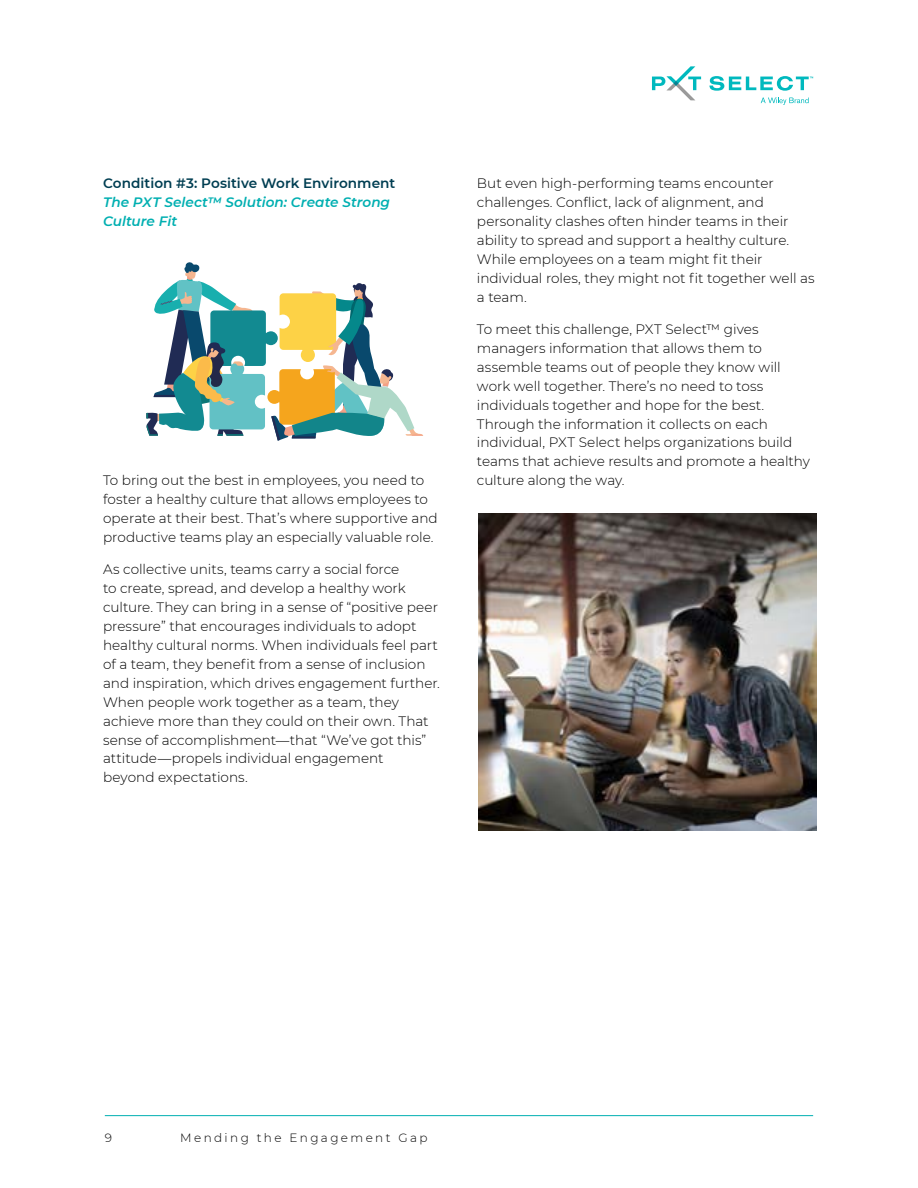
<style>
.page{position:relative;width:918px;height:1188px;background:#fff}
.page>*{position:absolute;margin:0;border:0;box-sizing:border-box;transform-origin:0 0}
.t1{font:300 13.65px/18.9px "Montserrat";color:#000}
.t2{font:italic 600 13.65px/18.9px "Montserrat";color:#00afb1}
.t3{font:600 13.65px "Montserrat";letter-spacing:.005em;color:#003e52}
.t4{font:300 12px "Montserrat";letter-spacing:.2em;color:#000}
</style>
<div class="page">
<hr style="left:105px;top:1115px;width:708px;height:1px;background:#00afb1">
<svg style="left:709px;top:76px;width:104px;height:15px"></svg>
<svg style="left:652px;top:66px;width:49px;height:34px"></svg>
<svg style="left:761px;top:98px;width:48px;height:7px"></svg>
<svg style="left:146px;top:262px;width:277px;height:179px"></svg>
<img style="left:478px;top:513px;width:338px;height:317px">
<p class="t3" style="left:103px;top:174px;width:294px">Condition #3: Positive Work Environment</p>
<p class="t2" style="left:103px;top:192px;width:288px">The PXT Select™ Solution: Create Strong<br>Culture Fit</p>
<p class="t1" style="left:103px;top:471px;width:336px">To bring out the best in employees, you need to foster a healthy culture that allows employees to operate at their best. That’s where supportive and productive teams play an especially valuable role.</p>
<p class="t1" style="left:103px;top:560px;width:338px">As collective units, teams carry a social force<br>to create, spread, and develop a healthy work culture. They can bring in a sense of “positive peer pressure” that encourages individuals to adopt healthy cultural norms. When individuals feel part of a team, they benefit from a sense of inclusion and inspiration, which drives engagement further.<br>When people work together as a team, they achieve more than they could on their own. That sense of accomplishment—that “We’ve got this” attitude—propels individual engagement<br>beyond expectations.</p>
<p class="t1" style="left:477px;top:173px;width:339px">But even high-performing teams encounter challenges. Conflict, lack of alignment, and personality clashes often hinder teams in their ability to spread and support a healthy culture.<br>While employees on a team might fit their individual roles, they might not fit together well as a team.</p>
<p class="t1" style="left:477px;top:319px;width:335px">To meet this challenge, PXT Select™ gives managers information that allows them to assemble teams out of people they know will work well together. There’s no need to toss individuals together and hope for the best.<br>Through the information it collects on each individual, PXT Select helps organizations build teams that achieve results and promote a healthy culture along the way.</p>
<p class="t4" style="left:105px;top:1130px;width:9px">9</p>
<p class="t4" style="left:180px;top:1130px;width:249px">Mending the Engagement Gap</p>
</div>
